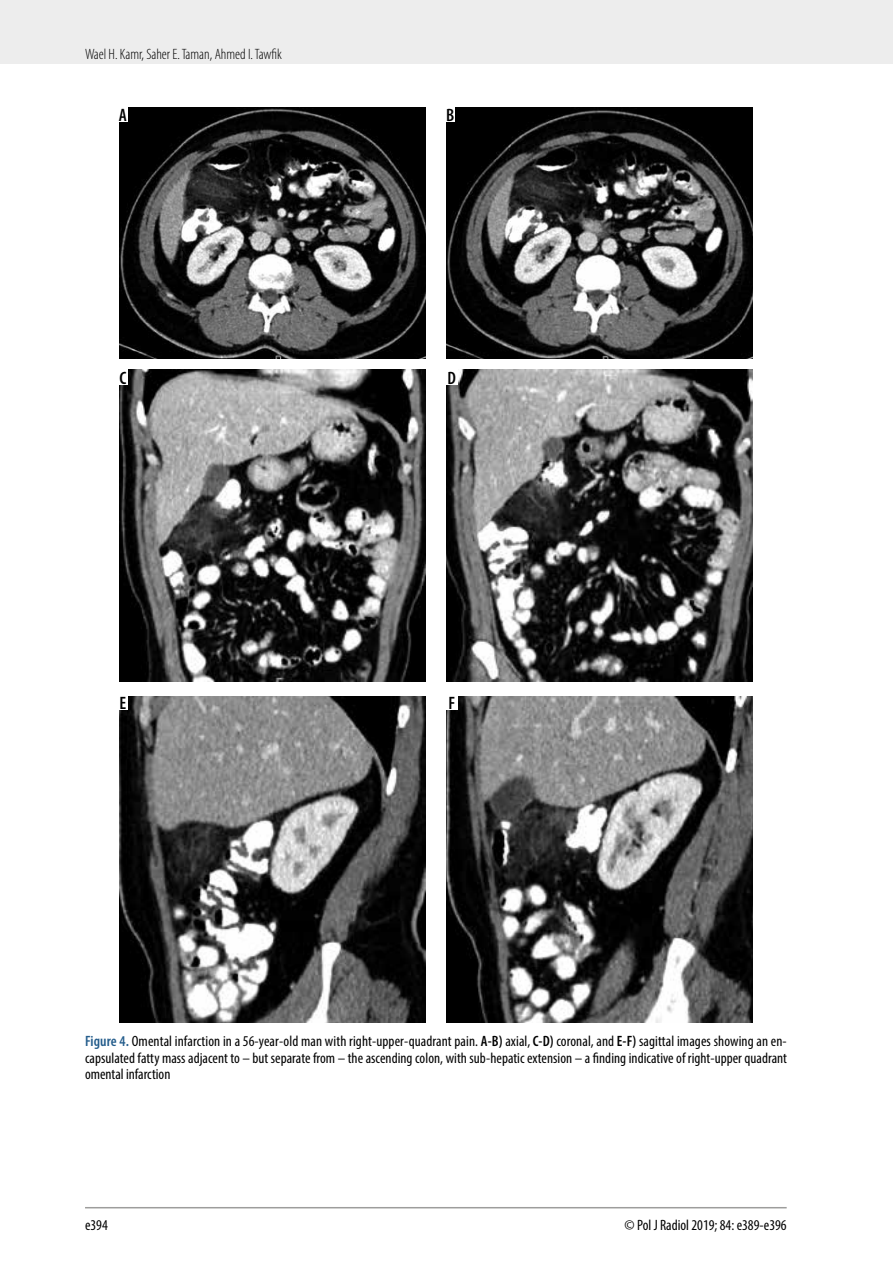
<style>
.page{position:relative;width:893px;height:1263px;background:#fff}
.page>*{position:absolute;margin:0;border:0;box-sizing:border-box;transform-origin:0 0}
.t1{font:600 condensed 18px "Myriad Pro";color:#000}
.t2{font:condensed 15px/16.5px "Myriad Pro";color:#000;text-align:justify}
.t3{font:300 condensed 15px "Myriad Pro";color:#000}
.s1{font-weight:600;color:#245d8c}
.s2{font-weight:600}
</style>
<div class="page">
<div style="left:0;top:0;width:893px;height:64px;background:#ededed"></div>
<hr style="left:85px;top:1207px;width:702px;height:1px;background:#9d9d9c">
<img style="left:119px;top:107px;width:306px;height:252px">
<img style="left:119px;top:370px;width:306px;height:311px">
<img style="left:119px;top:696px;width:306px;height:326px">
<img style="left:446px;top:107px;width:307px;height:252px">
<img style="left:446px;top:370px;width:307px;height:311px">
<img style="left:446px;top:696px;width:307px;height:326px">
<div style="left:118px;top:106px;width:10px;height:16px;background:#fff"></div>
<div style="left:118px;top:369px;width:10px;height:15px;background:#fff"></div>
<div style="left:118px;top:694px;width:10px;height:16px;background:#fff"></div>
<div style="left:445px;top:106px;width:10px;height:16px;background:#fff"></div>
<div style="left:445px;top:369px;width:13px;height:15px;background:#fff"></div>
<div style="left:445px;top:694px;width:13px;height:16px;background:#fff"></div>
<p class="t3" style="left:85px;top:45px;width:198px">Wael H. Kamr, Saher E. Taman, Ahmed I. Tawfik</p>
<p class="t1" style="left:119px;top:104px;width:10px">A</p>
<p class="t1" style="left:446px;top:104px;width:10px">B</p>
<p class="t1" style="left:119px;top:367px;width:8px">C</p>
<p class="t1" style="left:448px;top:367px;width:10px">D</p>
<p class="t1" style="left:119px;top:692px;width:8px">E</p>
<p class="t1" style="left:448px;top:692px;width:8px">F</p>
<p class="t2" style="left:85px;top:1033px;width:704px"><span class="s1">Figure 4.</span> Omental infarction in a 56-year-old man with right-upper-quadrant pain. <span class="s2">A-B)</span> axial, <span class="s2">C-D)</span> coronal, and <span class="s2">E-F)</span> sagittal images showing an en&shy;capsulated fatty mass adjacent to – but separate from – the ascending colon, with sub-hepatic extension – a finding indicative of right-upper quadrant omental infarction</p>
<p class="t2" style="left:85px;top:1216px;width:24px">e394</p>
<p class="t2" style="left:625px;top:1216px;width:164px">© Pol J Radiol 2019; 84: e389-e396</p>
</div>
